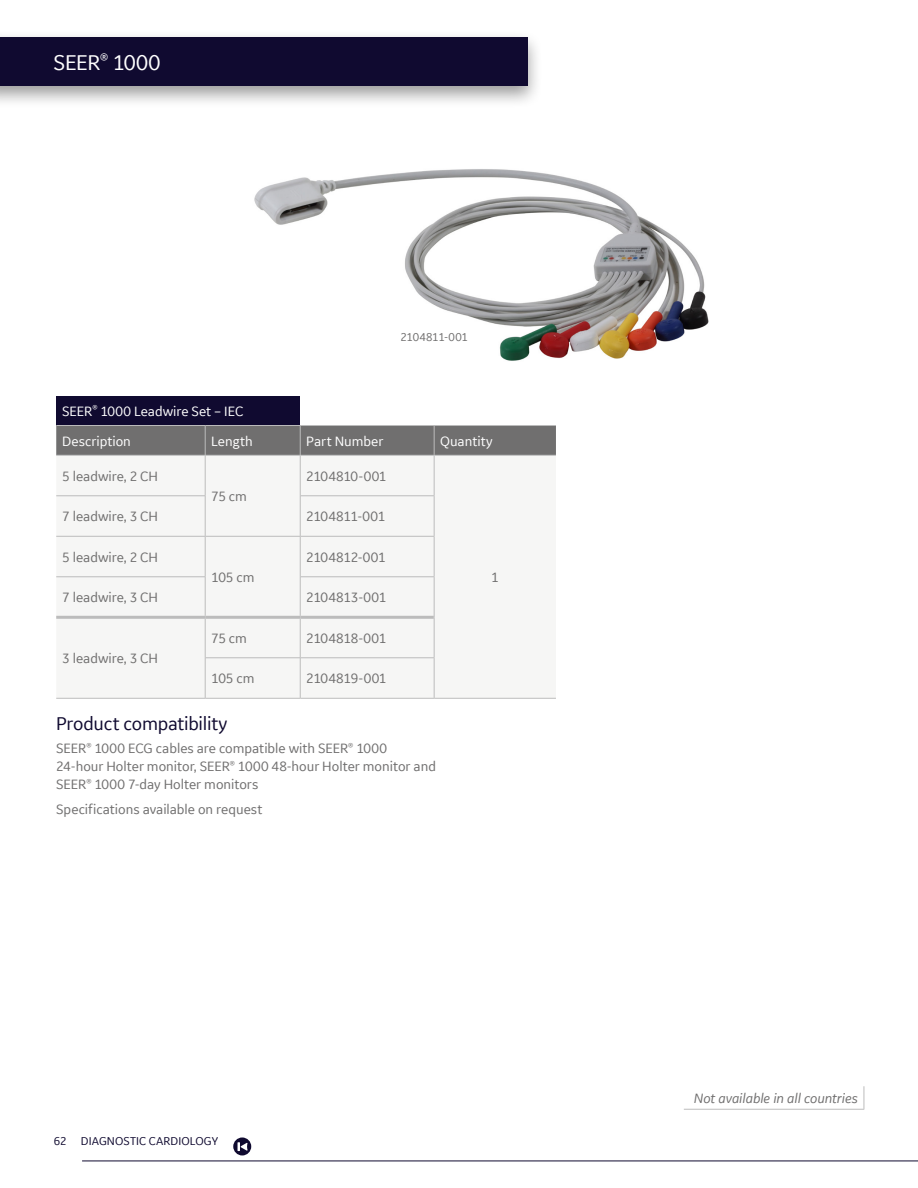
<style>
.page{position:relative;width:918px;height:1188px;background:#fff}
.page>*{position:absolute;margin:0;border:0;box-sizing:border-box;transform-origin:0 0}
.t1{font:22.5px "GE Inspira Sans";letter-spacing:-.02em;color:#fff}
.t2{font:19.5px "GE Inspira Sans";letter-spacing:-.015em;color:#100a30}
.t3{font:14.25px/18px "GE Inspira Sans";color:#706f6f}
.t4{font:14.25px/29.7px "GE Inspira Sans";color:#fff}
.t5{font:italic 14.25px "GE Inspira Sans";letter-spacing:-.005em;color:#706f6f}
.t6{font:14.25px "GE Inspira Sans";letter-spacing:-.025em;color:#706f6f}
.t7{font:14.25px "GE Inspira Sans";letter-spacing:-.02em;color:#706f6f}
.t8{font:12px "GE Inspira Sans";letter-spacing:.01em;color:#100a30}
.t9{font:12px "GE Inspira Sans";letter-spacing:-.015em;color:#706f6f}
</style>
<div class="page">
<hr style="left:684px;top:1109px;width:180px;height:1px;background:#bcbcbc">
<svg style="left:864px;top:1086px;width:1px;height:23px"></svg>
<hr style="left:82px;top:1161px;width:836px;height:1px;background:#100a30">
<img style="left:254px;top:169px;width:455px;height:192px">
<div style="left:56px;top:396px;width:244px;height:30px;background:#100a30"></div>
<div style="left:56px;top:456px;width:500px;height:242px;background:#f6f6f5"></div>
<hr style="left:56px;top:425px;width:149px;height:1px;background:#bcbcbc">
<hr style="left:205px;top:425px;width:95px;height:1px;background:#bcbcbc">
<hr style="left:300px;top:425px;width:134px;height:1px;background:#bcbcbc">
<hr style="left:434px;top:425px;width:122px;height:1px;background:#bcbcbc">
<div style="left:56px;top:426px;width:500px;height:29px;background:#706f6f"></div>
<hr style="left:434px;top:698px;width:122px;height:1px;background:#bcbcbc">
<hr style="left:56px;top:698px;width:149px;height:1px;background:#bcbcbc">
<hr style="left:205px;top:698px;width:95px;height:1px;background:#bcbcbc">
<hr style="left:300px;top:698px;width:134px;height:1px;background:#bcbcbc">
<hr style="left:56px;top:455px;width:149px;height:1px;background:#bcbcbc">
<hr style="left:301px;top:455px;width:133px;height:1px;background:#bcbcbc">
<hr style="left:434px;top:455px;width:122px;height:1px;background:#bcbcbc">
<hr style="left:434px;top:456px;width:1px;height:39px;background:#bcbcbc">
<hr style="left:56px;top:495px;width:149px;height:1px;background:#bcbcbc">
<hr style="left:301px;top:495px;width:134px;height:1px;background:#bcbcbc">
<hr style="left:434px;top:496px;width:1px;height:40px;background:#bcbcbc">
<hr style="left:56px;top:536px;width:149px;height:1px;background:#bcbcbc">
<hr style="left:300px;top:536px;width:135px;height:1px;background:#bcbcbc">
<hr style="left:434px;top:537px;width:1px;height:39px;background:#bcbcbc">
<hr style="left:56px;top:576px;width:149px;height:1px;background:#bcbcbc">
<hr style="left:301px;top:576px;width:134px;height:1px;background:#bcbcbc">
<hr style="left:434px;top:577px;width:1px;height:40px;background:#bcbcbc">
<hr style="left:434px;top:617px;width:1px;height:40px;background:#bcbcbc">
<hr style="left:205px;top:657px;width:95px;height:1px;background:#bcbcbc">
<hr style="left:301px;top:657px;width:134px;height:1px;background:#bcbcbc">
<hr style="left:434px;top:658px;width:1px;height:40px;background:#bcbcbc">
<hr style="left:56px;top:616px;width:149px;height:3px;background:#bcbcbc">
<hr style="left:300px;top:616px;width:134px;height:3px;background:#bcbcbc">
<hr style="left:205px;top:619px;width:1px;height:39px;background:#bcbcbc">
<hr style="left:300px;top:619px;width:1px;height:39px;background:#bcbcbc">
<hr style="left:205px;top:658px;width:1px;height:40px;background:#bcbcbc">
<hr style="left:300px;top:658px;width:1px;height:40px;background:#bcbcbc">
<hr style="left:205px;top:455px;width:96px;height:1px;background:#bcbcbc">
<hr style="left:205px;top:456px;width:1px;height:40px;background:#bcbcbc">
<hr style="left:300px;top:456px;width:1px;height:40px;background:#bcbcbc">
<hr style="left:205px;top:496px;width:1px;height:40px;background:#bcbcbc">
<hr style="left:300px;top:496px;width:1px;height:40px;background:#bcbcbc">
<hr style="left:205px;top:536px;width:95px;height:1px;background:#bcbcbc">
<hr style="left:205px;top:537px;width:1px;height:40px;background:#bcbcbc">
<hr style="left:300px;top:537px;width:1px;height:40px;background:#bcbcbc">
<hr style="left:205px;top:577px;width:1px;height:39px;background:#bcbcbc">
<hr style="left:300px;top:577px;width:1px;height:39px;background:#bcbcbc">
<hr style="left:205px;top:616px;width:95px;height:3px;background:#bcbcbc">
<div style="left:0;top:29px;width:543px;height:79px;background:#000;opacity:.4"></div>
<div style="left:0;top:38px;width:528px;height:48px;background:#100a30"></div>
<svg style="left:233px;top:1137px;width:18px;height:18px"></svg>
<h1 class="t1" style="left:54px;top:49px;width:108px">SEER<sup>®</sup> 1000</h1>
<p class="t9" style="left:401px;top:330px;width:69px">2104811-001</p>
<p class="t4" style="left:62px;top:396px;width:183px">SEER<sup>®</sup> 1000 Leadwire Set – IEC<br>Description</p>
<p class="t4" style="left:211px;top:426px;width:43px">Length</p>
<p class="t4" style="left:306px;top:426px;width:79px">Part Number</p>
<p class="t4" style="left:440px;top:426px;width:54px">Quantity</p>
<p class="t3" style="left:62px;top:467px;width:97px">5 leadwire, 2 CH</p>
<p class="t3" style="left:211px;top:487px;width:37px">75 cm</p>
<p class="t6" style="left:306px;top:467px;width:82px">2104810-001</p>
<p class="t3" style="left:62px;top:507px;width:97px">7 leadwire, 3 CH</p>
<p class="t6" style="left:306px;top:508px;width:81px">2104811-001</p>
<p class="t3" style="left:62px;top:548px;width:97px">5 leadwire, 2 CH</p>
<p class="t3" style="left:211px;top:568px;width:45px">105 cm</p>
<p class="t7" style="left:306px;top:548px;width:81px">2104812-001</p>
<p class="t3" style="left:62px;top:588px;width:97px">7 leadwire, 3 CH</p>
<p class="t3" style="left:306px;top:588px;width:82px">2104813-001</p>
<p class="t3" style="left:211px;top:629px;width:37px">75 cm</p>
<p class="t3" style="left:306px;top:629px;width:82px">2104818-001</p>
<p class="t3" style="left:211px;top:669px;width:45px">105 cm</p>
<p class="t7" style="left:306px;top:670px;width:82px">2104819-001</p>
<h2 class="t2" style="left:56px;top:711px;width:173px">Product compatibility</h2>
<p class="t3" style="left:56px;top:739px;width:381px">SEER<sup>®</sup> 1000 ECG cables are compatible with SEER<sup>®</sup> 1000<br>24-hour Holter monitor, SEER<sup>®</sup> 1000 48-hour Holter monitor and<br>SEER<sup>®</sup> 1000 7-day Holter monitors</p>
<p class="t3" style="left:56px;top:800px;width:208px">Specifications available on request</p>
<p class="t3" style="left:62px;top:649px;width:97px">3 leadwire, 3 CH</p>
<p class="t3" style="left:491px;top:568px;width:9px">1</p>
<p class="t8" style="left:54px;top:1134px;width:166px">62 DIAGNOSTIC CARDIOLOGY</p>
<p class="t5" style="left:694px;top:1089px;width:166px">Not available in all countries</p>
</div>
